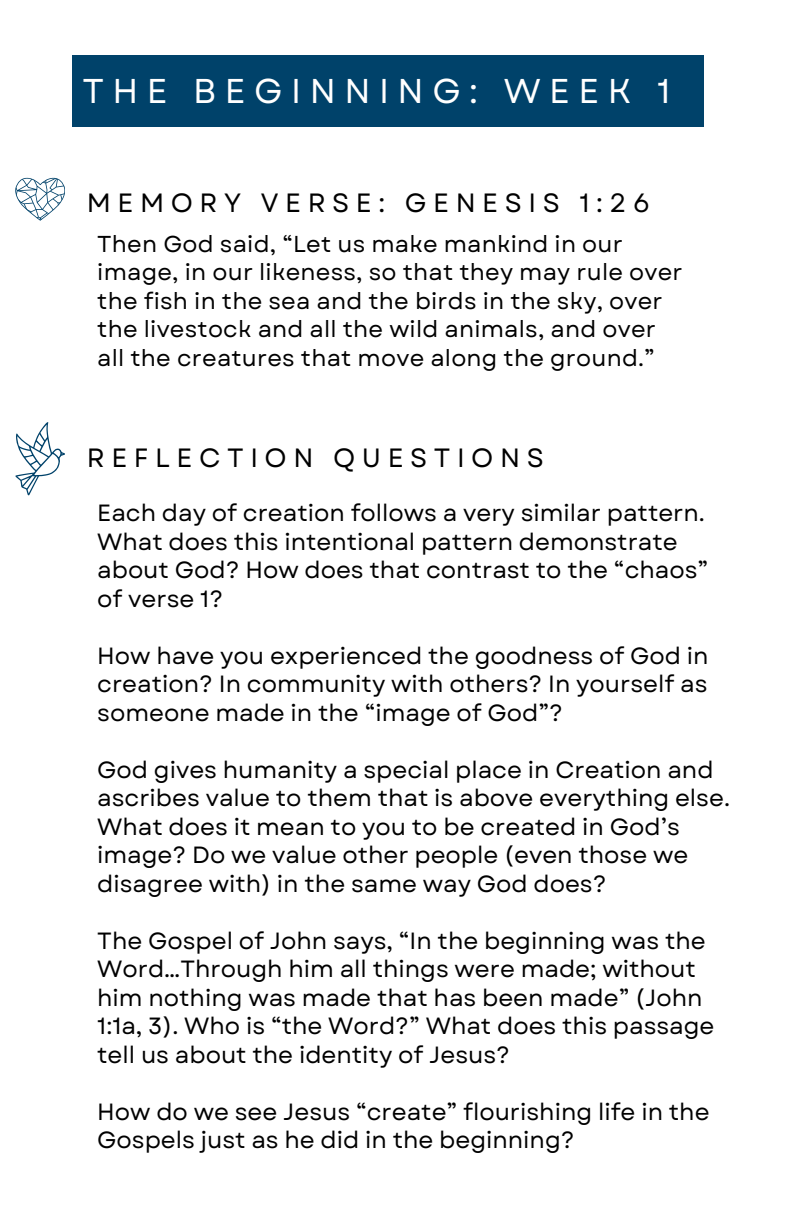
<style>
.page{position:relative;width:792px;height:1224px;background:#fff}
.page>*{position:absolute;margin:0;border:0;box-sizing:border-box;transform-origin:0 0}
.t1{font:34.4px "Garet";letter-spacing:.25em;color:#fff}
.t2{font:26.4px "Garet";letter-spacing:.25em;color:#000}
.t3{font:23.4px/28.4px "Garet";color:#000}
.t4{font:23px/28.4px "Garet";letter-spacing:.01em;color:#000}
</style>
<div class="page">
<div style="left:72px;top:55px;width:632px;height:72px;background:#00426a"></div>
<svg style="left:15px;top:178px;width:50px;height:43px"></svg>
<svg style="left:15px;top:422px;width:50px;height:74px"></svg>
<p class="t1" style="left:82px;top:67px;width:589px">THE BEGINNING: WEEK 1</p>
<p class="t2" style="left:87px;top:183px;width:565px">MEMORY VERSE: GENESIS 1:26</p>
<p class="t4" style="left:97px;top:230px;width:587px">Then God said, “Let us make mankind in our image, in our likeness, so that they may rule over the fish in the sea and the birds in the sky, over the livestock and all the wild animals, and over all the creatures that move along the ground.”</p>
<h1 class="t2" style="left:87px;top:438px;width:458px">REFLECTION QUESTIONS</h1>
<h2 class="t3" style="left:97px;top:499px;width:613px">Each day of creation follows a very similar pattern.<br>What does this intentional pattern demonstrate about God? How does that contrast to the “chaos” of verse 1?</h2>
<p class="t3" style="left:97px;top:642px;width:613px;text-align:justify">How have you experienced the goodness of God in creation? In community with others? In yourself as someone made in the “image of God”?</p>
<p class="t3" style="left:97px;top:756px;width:618px">God gives humanity a special place in Creation and</p>
<h2 class="t3" style="left:97px;top:784px;width:634px">ascribes value to them that is above everything else.</h2>
<p class="t3" style="left:97px;top:813px;width:584px">What does it mean to you to be created in God’s</p>
<p class="t3" style="left:97px;top:841px;width:593px">image? Do we value other people (even those we</p>
<p class="t3" style="left:97px;top:870px;width:511px">disagree with) in the same way God does?</p>
<p class="t3" style="left:97px;top:927px;width:610px">The Gospel of John says, “In the beginning was the</p>
<p class="t3" style="left:97px;top:955px;width:600px">Word…Through him all things were made; without</p>
<p class="t3" style="left:97px;top:984px;width:607px">him nothing was made that has been made” (John</p>
<p class="t3" style="left:97px;top:1012px;width:619px">1:1a, 3). Who is “the Word?” What does this passage</p>
<p class="t3" style="left:97px;top:1041px;width:414px">tell us about the identity of Jesus?</p>
<p class="t3" style="left:97px;top:1098px;width:614px">How do we see Jesus “create” flourishing life in the</p>
<p class="t3" style="left:97px;top:1126px;width:479px">Gospels just as he did in the beginning?</p>
</div>
